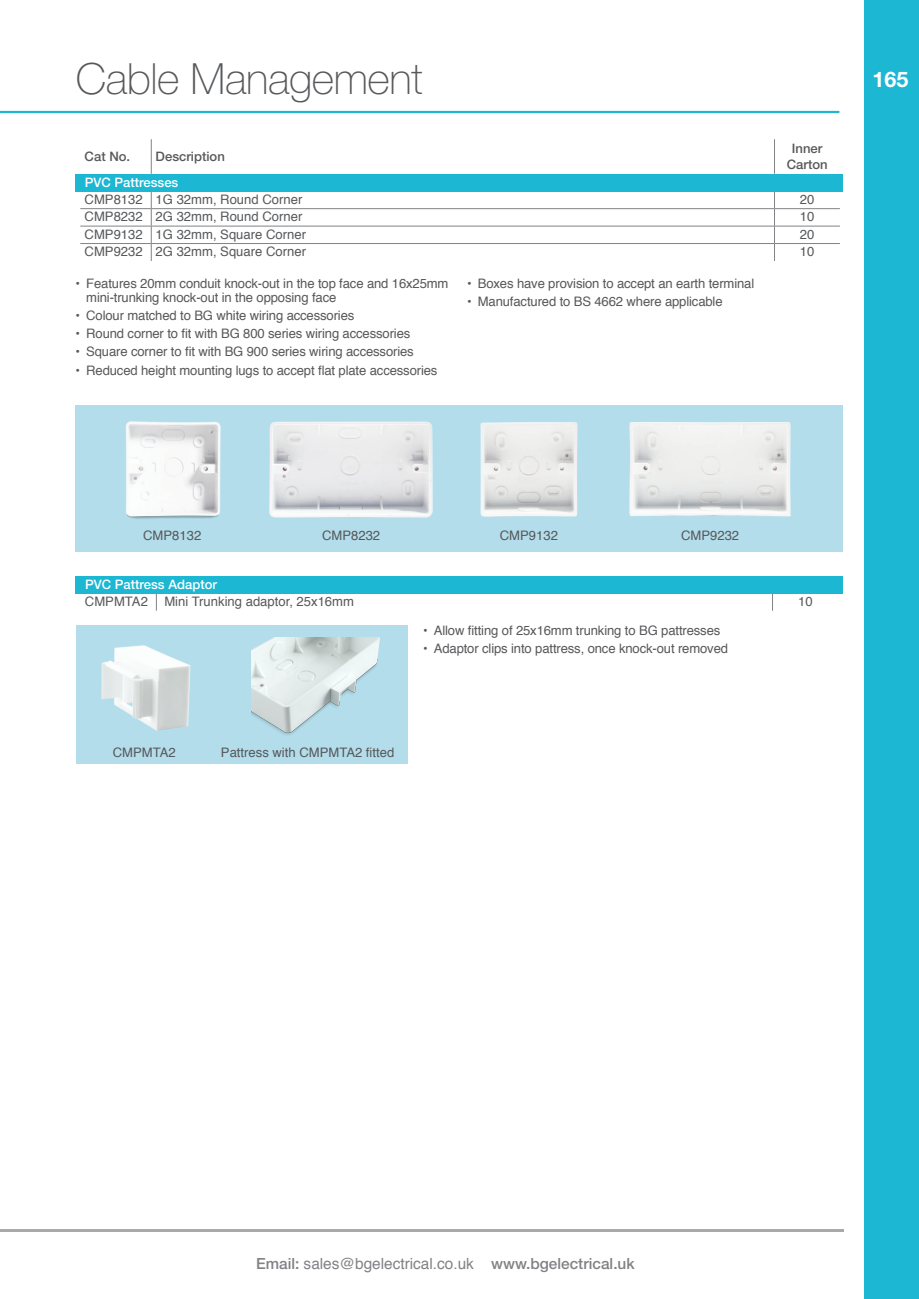
<style>
.page{position:relative;width:919px;height:1299px;background:#fff}
.page>*{position:absolute;margin:0;border:0;box-sizing:border-box;transform-origin:0 0}
.t1{font:100 43px "Helvetica Neue LT Pro";letter-spacing:-.01em;color:#57585a}
.t2{font:700 21.6px "Helvetica Neue LT Pro";color:#fff}
.t3{font:500 15.4px "Helvetica Neue LT Pro";color:#808285}
.t4{font:13px/13.8px "Helvetica";letter-spacing:-.01em;color:#57585a}
.t5{font:500 13px "Helvetica Neue LT Pro";color:#fff}
.t6{font:500 13px/15.6px "Helvetica Neue LT Pro";color:#57585a;text-align:center}
.s1{font-family:"Helvetica";font-weight:400}
</style>
<div class="page">
<hr style="left:0;top:111px;width:838px;height:2px;background:#1cb7d2">
<div style="left:863px;top:0;width:25px;height:1298px;background:#1cb7d2"></div>
<div style="left:888px;top:0;width:30px;height:1298px;background:#1cb7d2"></div>
<hr style="left:0;top:1228px;width:843px;height:3px;background:#a8a9ad">
<div style="left:76px;top:405px;width:767px;height:147px;background:#b3ddeb"></div>
<div style="left:76px;top:624px;width:331px;height:139px;background:#b3ddeb"></div>
<img style="left:125px;top:421px;width:96px;height:98px">
<img style="left:270px;top:422px;width:162px;height:95px">
<img style="left:480px;top:422px;width:98px;height:95px">
<img style="left:629px;top:422px;width:162px;height:94px">
<hr style="left:81px;top:593px;width:75px;height:1px;background:#808285">
<hr style="left:156px;top:593px;width:616px;height:1px;background:#808285">
<svg style="left:156px;top:593px;width:1px;height:17px"></svg>
<hr style="left:772px;top:593px;width:66px;height:1px;background:#808285">
<svg style="left:772px;top:593px;width:1px;height:17px"></svg>
<div style="left:76px;top:576px;width:767px;height:17px;background:#1cb7d2"></div>
<img style="left:101px;top:645px;width:90px;height:86px">
<img style="left:251px;top:637px;width:129px;height:98px">
<hr style="left:80px;top:191px;width:71px;height:1px;background:#808285">
<hr style="left:151px;top:191px;width:623px;height:1px;background:#808285">
<hr style="left:774px;top:191px;width:65px;height:1px;background:#808285">
<hr style="left:80px;top:208px;width:71px;height:1px;background:#808285">
<hr style="left:151px;top:208px;width:623px;height:1px;background:#808285">
<hr style="left:774px;top:208px;width:65px;height:1px;background:#808285">
<hr style="left:80px;top:226px;width:71px;height:1px;background:#808285">
<hr style="left:151px;top:226px;width:623px;height:1px;background:#808285">
<hr style="left:774px;top:226px;width:65px;height:1px;background:#808285">
<hr style="left:80px;top:243px;width:71px;height:1px;background:#808285">
<hr style="left:151px;top:243px;width:623px;height:1px;background:#808285">
<svg style="left:151px;top:192px;width:1px;height:69px"></svg>
<hr style="left:774px;top:243px;width:65px;height:1px;background:#808285">
<svg style="left:774px;top:192px;width:1px;height:69px"></svg>
<hr style="left:151px;top:139px;width:1px;height:35px;background:#808285">
<hr style="left:774px;top:139px;width:1px;height:35px;background:#808285">
<div style="left:75px;top:174px;width:767px;height:17px;background:#1cb7d2"></div>
<p class="t1" style="left:76px;top:54px;width:348px">Cable Management</p>
<p class="t2" style="left:872px;top:66px;width:37px">165</p>
<p class="t6" style="left:85px;top:149px;width:47px">Cat No.</p>
<p class="t6" style="left:156px;top:149px;width:71px">Description</p>
<p class="t6" style="left:786px;top:141px;width:42px">Inner<br>Carton</p>
<p class="t5" style="left:85px;top:175px;width:95px">PVC Pattresses</p>
<p class="t4" style="left:85px;top:193px;width:60px">CMP8132</p>
<p class="t4" style="left:156px;top:193px;width:148px">1G 32mm, Round Corner</p>
<p class="t4" style="left:799px;top:193px;width:16px">20</p>
<p class="t4" style="left:85px;top:210px;width:60px">CMP8232</p>
<p class="t4" style="left:156px;top:210px;width:148px">2G 32mm, Round Corner</p>
<p class="t4" style="left:799px;top:210px;width:16px">10</p>
<p class="t4" style="left:85px;top:228px;width:60px">CMP9132</p>
<p class="t4" style="left:156px;top:228px;width:152px">1G 32mm, Square Corner</p>
<p class="t4" style="left:799px;top:228px;width:16px">20</p>
<p class="t4" style="left:85px;top:245px;width:60px">CMP9232</p>
<p class="t4" style="left:156px;top:245px;width:152px">2G 32mm, Square Corner</p>
<p class="t4" style="left:799px;top:245px;width:16px">10</p>
<p class="t4" style="left:86px;top:277px;width:364px;text-indent:-11px">• Features 20mm conduit knock-out in the top face and 16x25mm mini-trunking knock-out in the opposing face</p>
<p class="t4" style="left:75px;top:309px;width:280px">• Colour matched to BG white wiring accessories</p>
<p class="t4" style="left:75px;top:327px;width:336px">• Round corner to fit with BG 800 series wiring accessories</p>
<p class="t4" style="left:75px;top:345px;width:340px">• Square corner to fit with BG 900 series wiring accessories</p>
<p class="t4" style="left:75px;top:363px;width:363px">• Reduced height mounting lugs to accept flat plate accessories</p>
<p class="t4" style="left:467px;top:277px;width:289px">• Boxes have provision to accept an earth terminal</p>
<p class="t4" style="left:467px;top:295px;width:257px">• Manufactured to BS 4662 where applicable</p>
<p class="t4" style="left:143px;top:528px;width:60px">CMP8132</p>
<p class="t4" style="left:322px;top:528px;width:60px">CMP8232</p>
<p class="t4" style="left:500px;top:528px;width:60px">CMP9132</p>
<p class="t4" style="left:681px;top:528px;width:60px">CMP9232</p>
<p class="t5" style="left:85px;top:577px;width:133px">PVC Pattress Adaptor</p>
<p class="t4" style="left:85px;top:595px;width:64px">CMPMTA2</p>
<p class="t4" style="left:164px;top:595px;width:191px">Mini Trunking adaptor, 25x16mm</p>
<p class="t4" style="left:798px;top:595px;width:16px">10</p>
<p class="t4" style="left:423px;top:623px;width:299px">• Allow fitting of 25x16mm trunking to BG pattresses</p>
<p class="t4" style="left:423px;top:641px;width:306px">• Adaptor clips into pattress, once knock-out removed</p>
<p class="t4" style="left:113px;top:745px;width:64px">CMPMTA2</p>
<p class="t4" style="left:221px;top:745px;width:175px">Pattress with CMPMTA2 fitted</p>
<p class="t3" style="left:256px;top:1254px;width:380px">Email: <span class="s1">sales@bgelectrical.co.uk</span> www.bgelectrical.uk</p>
</div>
